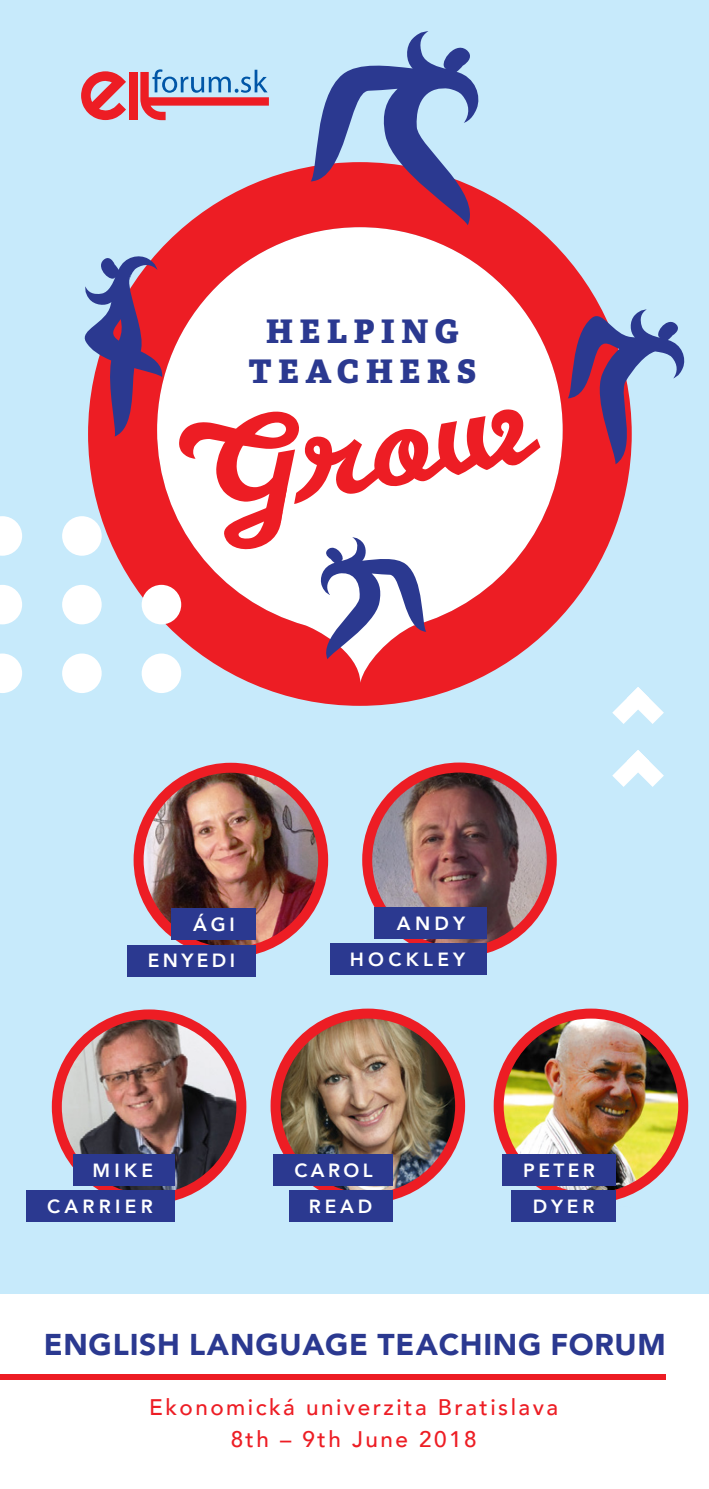
<style>
.page{position:relative;width:709px;height:1489px;background:#fff}
.page>*{position:absolute;margin:0;border:0;box-sizing:border-box;transform-origin:0 0}
.t1{font:800 32.5px/40px "Adelle";letter-spacing:.21em;color:#2b3990;text-align:center}
.t2{font:900 30px "Avenir";letter-spacing:.02em;color:#2b3990}
.t3{font:500 22.5px/32px "Avenir";letter-spacing:.11em;color:#ed1d24;text-align:center}
.t4{font:800 19px/36px "Avenir";letter-spacing:.225em;color:#fff;text-align:right}
.t5{font:800 19px/36.8px "Avenir";letter-spacing:.18em;color:#fff;text-align:center}
.t6{font:800 19px "Avenir";letter-spacing:.2em;color:#fff}
</style>
<div class="page">
<div style="left:0;top:0;width:709px;height:1293px;background:#c7eafb"></div>
<svg style="left:88px;top:166px;width:542px;height:539px"></svg>
<svg style="left:81px;top:71px;width:45px;height:49px"></svg>
<div style="left:129px;top:72px;width:8px;height:48px;background:#ed1d24"></div>
<svg style="left:140px;top:69px;width:129px;height:51px"></svg>
<div style="left:0;top:1374px;width:666px;height:5px;background:#ed1d24"></div>
<svg style="left:0;top:516px;width:22px;height:39px"></svg>
<div style="left:62px;top:516px;width:40px;height:39px;background:#fff;border-radius:50%"></div>
<div style="left:142px;top:516px;width:39px;height:39px;background:#ed1d24;border-radius:50%"></div>
<svg style="left:0;top:585px;width:22px;height:39px"></svg>
<div style="left:62px;top:585px;width:40px;height:39px;background:#fff;border-radius:50%"></div>
<div style="left:142px;top:585px;width:39px;height:39px;background:#fff;border-radius:50%"></div>
<svg style="left:0;top:653px;width:22px;height:40px"></svg>
<div style="left:62px;top:653px;width:40px;height:40px;background:#fff;border-radius:50%"></div>
<div style="left:142px;top:653px;width:39px;height:40px;background:#fff;border-radius:50%"></div>
<svg style="left:179px;top:409px;width:361px;height:250px"></svg>
<svg style="left:84px;top:254px;width:79px;height:182px"></svg>
<svg style="left:311px;top:31px;width:171px;height:194px"></svg>
<svg style="left:568px;top:309px;width:117px;height:155px"></svg>
<img style="left:57px;top:1014px;width:186px;height:185px;border-radius:93px">
<div style="left:52px;top:1009px;width:194px;height:194px;border:10px solid #ed1d24;border-radius:50%"></div>
<div style="left:73px;top:1154px;width:101px;height:31px;background:#2b3990"></div>
<div style="left:26px;top:1190px;width:149px;height:31px;background:#2b3990"></div>
<img style="left:368px;top:768px;width:185px;height:185px;border-radius:93px">
<div style="left:362px;top:762px;width:195px;height:195px;border:10px solid #ed1d24;border-radius:50%"></div>
<div style="left:374px;top:907px;width:112px;height:31px;background:#2b3990"></div>
<div style="left:330px;top:943px;width:156px;height:32px;background:#2b3990"></div>
<img style="left:138px;top:767px;width:185px;height:186px;border-radius:93px">
<div style="left:134px;top:762px;width:194px;height:195px;border:10px solid #ed1d24;border-radius:50%"></div>
<div style="left:127px;top:944px;width:128px;height:32px;background:#2b3990"></div>
<div style="left:171px;top:908px;width:85px;height:31px;background:#2b3990"></div>
<img style="left:498px;top:1013px;width:185px;height:185px;border-radius:93px">
<div style="left:493px;top:1008px;width:195px;height:195px;border:10px solid #ed1d24;border-radius:50%"></div>
<div style="left:502px;top:1154px;width:113px;height:31px;background:#2b3990"></div>
<div style="left:511px;top:1190px;width:104px;height:31px;background:#2b3990"></div>
<img style="left:275px;top:1013px;width:185px;height:185px;border-radius:93px">
<div style="left:270px;top:1008px;width:195px;height:195px;border:10px solid #ed1d24;border-radius:50%"></div>
<div style="left:273px;top:1154px;width:119px;height:31px;background:#2b3990"></div>
<div style="left:289px;top:1190px;width:103px;height:31px;background:#2b3990"></div>
<svg style="left:612px;top:750px;width:52px;height:37px"></svg>
<svg style="left:612px;top:687px;width:52px;height:37px"></svg>
<h1 class="t1" style="left:249px;top:312px;width:229px">HELPING<br>TEACHERS</h1>
<p class="t6" style="left:193px;top:910px;width:43px">ÁGI</p>
<p class="t6" style="left:397px;top:908px;width:70px">ANDY</p>
<p class="t6" style="left:148px;top:945px;width:89px">ENYEDI</p>
<p class="t4" style="left:350px;top:941px;width:117px">HOCKLEY</p>
<p class="t4" style="left:47px;top:1152px;width:108px">MIKE<br>CARRIER</p>
<p class="t5" style="left:294px;top:1151px;width:80px;text-align:right">CAROL<br>READ</p>
<p class="t5" style="left:523px;top:1151px;width:73px">PETER<br>DYER</p>
<h2 class="t2" style="left:44px;top:1319px;width:623px">ENGLISH LANGUAGE TEACHING FORUM</h2>
<p class="t3" style="left:149px;top:1389px;width:410px">Ekonomická univerzita Bratislava<br>8th – 9th June 2018</p>
</div>
